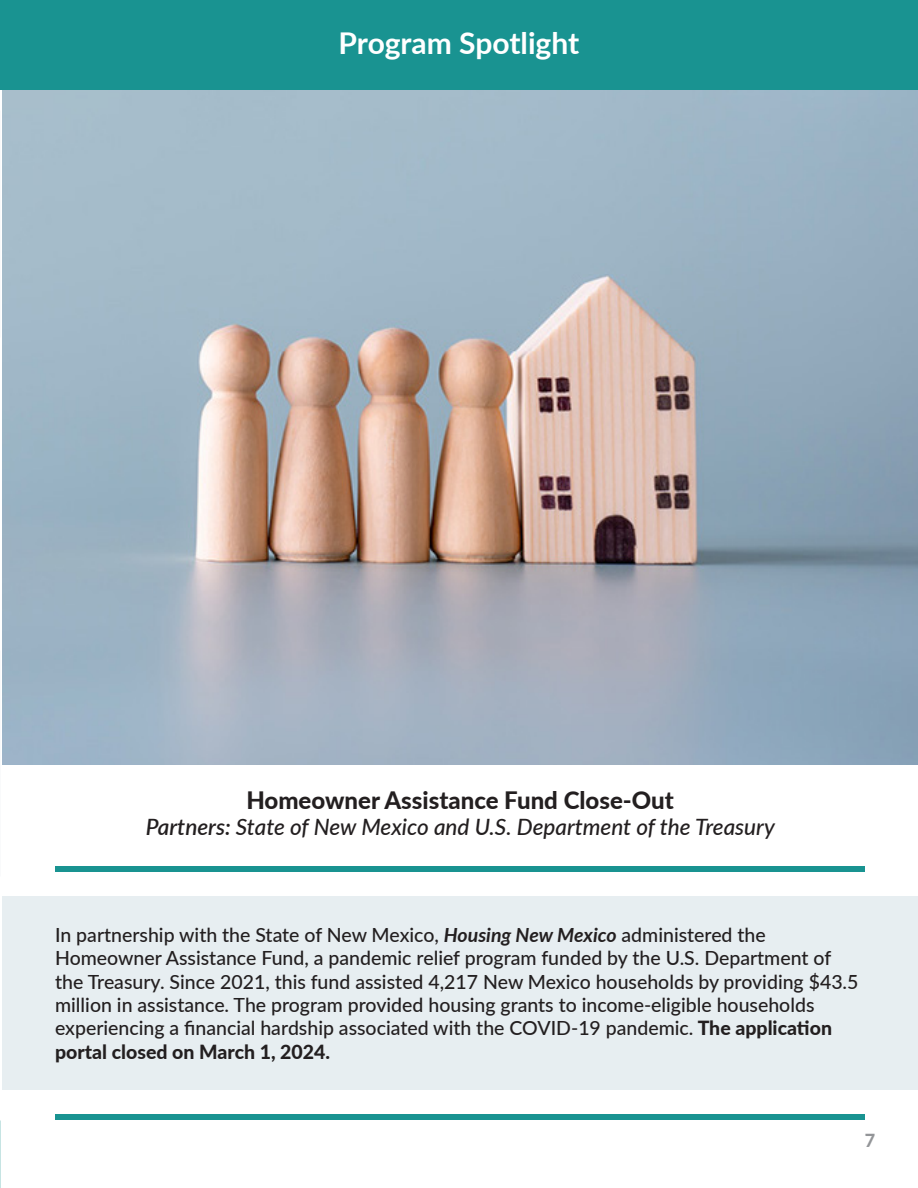
<style>
.page{position:relative;width:918px;height:1188px;background:#fff}
.page>*{position:absolute;margin:0;border:0;box-sizing:border-box;transform-origin:0 0}
.t1{font:700 30px "Lato";color:#fff}
.t2{font:800 24px "Lato";color:#231f20}
.t3{font:italic 500 22.5px "Lato";color:#231f20}
.t4{font:500 19.5px/23.4px "Lato";color:#231f20}
.t5{font:800 18px "Lato";color:#939598}
.s1{font-weight:600}
.s2{font-weight:700;font-style:italic}
.s3{font-weight:800}
</style>
<div class="page">
<div style="left:2px;top:896px;width:916px;height:194px;background:#e7eef1"></div>
<div style="left:0;top:0;width:918px;height:90px;background:#199391"></div>
<img style="left:2px;top:90px;width:916px;height:674px">
<div style="left:55px;top:866px;width:810px;height:5px;background:#199391"></div>
<div style="left:55px;top:1115px;width:810px;height:5px;background:#199391"></div>
<p class="t1" style="left:339px;top:21px;width:242px">Program Spotlight</p>
<p class="t2" style="left:246px;top:783px;width:429px">Homeowner Assistance Fund Close-Out</p>
<p class="t3" style="left:146px;top:810px;width:631px"><span class="s1">Partners:</span> State of New Mexico and U.S. Department of the Treasury</p>
<p class="t4" style="left:55px;top:922px;width:805px">In partnership with the State of New Mexico, <span class="s2">Housing New Mexico</span> administered the Homeowner Assistance Fund, a pandemic relief program funded by the U.S. Department of the Treasury. Since 2021, this fund assisted 4,217 New Mexico households by providing $43.5 million in assistance. The program provided housing grants to income-eligible households experiencing a financial hardship associated with the COVID-19 pandemic. <span class="s3">The application portal closed on March 1, 2024.</span></p>
<p class="t5" style="left:865px;top:1127px;width:12px">7</p>
</div>
